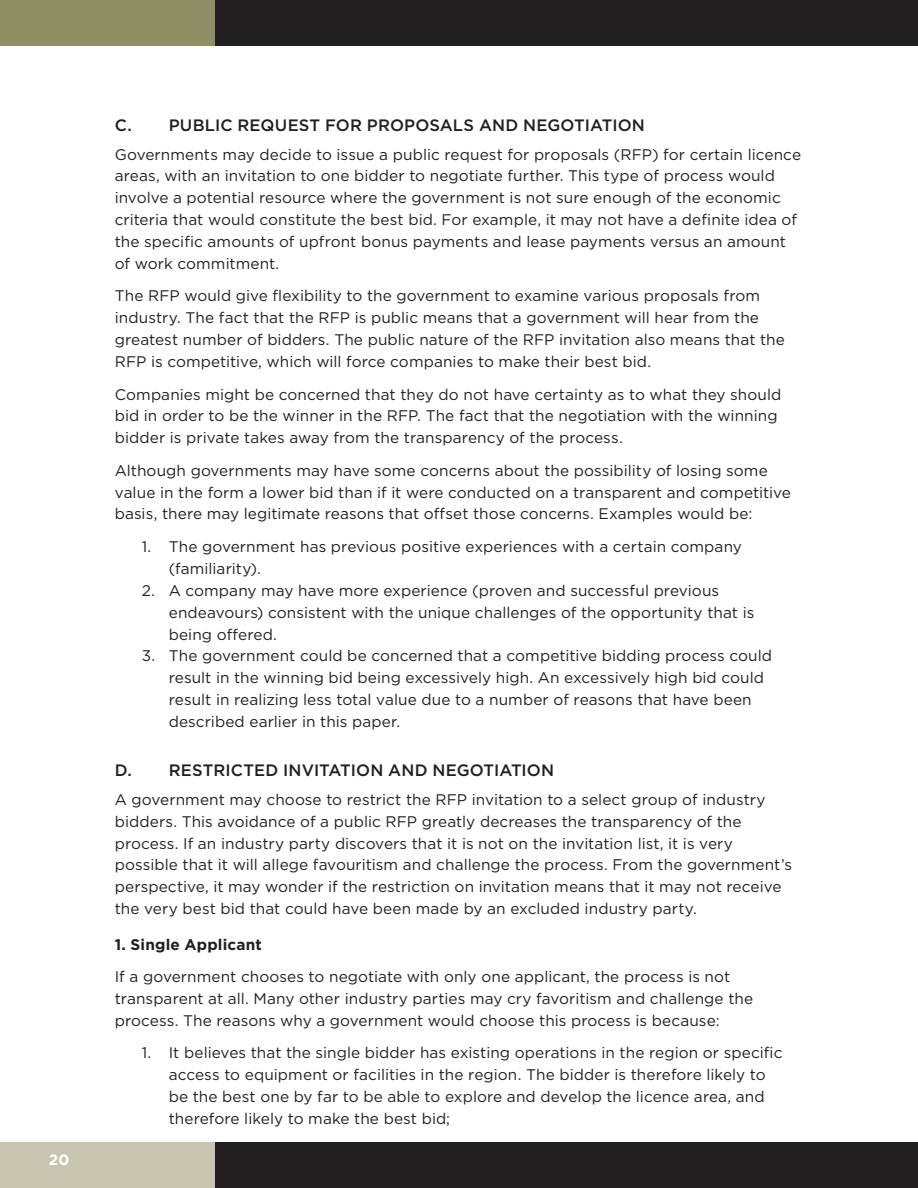
<style>
.page{position:relative;width:918px;height:1188px;background:#fff}
.page>*{position:absolute;margin:0;border:0;box-sizing:border-box;transform-origin:0 0}
.Heading_2{font:500 16.5px "Gotham";letter-spacing:.005em;color:#231f20}
.Body{font:15.3px/21.9px "Gotham";letter-spacing:.005em;color:#231f20}
.Body-2{font:700 15.3px "Gotham";letter-spacing:.01em;color:#231f20}
.t1{font:700 15px "Gotham";color:#fff}
</style>
<div class="page">
<div style="left:0;top:1143px;width:215px;height:45px;background:#c7c5af"></div>
<div style="left:0;top:0;width:215px;height:45px;background:#8e8f66"></div>
<div style="left:215px;top:1143px;width:703px;height:45px;background:#231f20"></div>
<div style="left:215px;top:0;width:703px;height:45px;background:#231f20"></div>
<p class="t1" style="left:49px;top:1150px;width:22px">20</p>
<p class="Heading_2" style="left:115px;top:114px;width:532px">C. PUBLIC REQUEST FOR PROPOSALS AND NEGOTIATION</p>
<p class="Body" style="left:115px;top:143px;width:688px">Governments may decide to issue a public request for proposals (RFP) for certain licence areas, with an invitation to one bidder to negotiate further. This type of process would involve a potential resource where the government is not sure enough of the economic criteria that would constitute the best bid. For example, it may not have a definite idea of the specific amounts of upfront bonus payments and lease payments versus an amount of work commitment.</p>
<p class="Body" style="left:115px;top:285px;width:672px">The RFP would give flexibility to the government to examine various proposals from industry. The fact that the RFP is public means that a government will hear from the greatest number of bidders. The public nature of the RFP invitation also means that the RFP is competitive, which will force companies to make their best bid.</p>
<p class="Body" style="left:115px;top:383px;width:668px">Companies might be concerned that they do not have certainty as to what they should bid in order to be the winner in the RFP. The fact that the negotiation with the winning bidder is private takes away from the transparency of the process.</p>
<p class="Body" style="left:115px;top:459px;width:678px">Although governments may have some concerns about the possibility of losing some value in the form a lower bid than if it were conducted on a transparent and competitive basis, there may legitimate reasons that offset those concerns. Examples would be:</p>
<p class="Body" style="left:169px;top:535px;width:575px;text-indent:-27px">1. The government has previous positive experiences with a certain company (familiarity).</p>
<p class="Body" style="left:169px;top:579px;width:587px;text-indent:-27px">2. A company may have more experience (proven and successful previous endeavours) consistent with the unique challenges of the opportunity that is being offered.</p>
<p class="Body" style="left:169px;top:645px;width:605px;text-indent:-27px">3. The government could be concerned that a competitive bidding process could result in the winning bid being excessively high. An excessively high bid could result in realizing less total value due to a number of reasons that have been described earlier in this paper.</p>
<p class="Heading_2" style="left:115px;top:759px;width:441px">D. RESTRICTED INVITATION AND NEGOTIATION</p>
<p class="Body" style="left:115px;top:788px;width:679px">A government may choose to restrict the RFP invitation to a select group of industry bidders. This avoidance of a public RFP greatly decreases the transparency of the process. If an industry party discovers that it is not on the invitation list, it is very possible that it will allege favouritism and challenge the process. From the government’s perspective, it may wonder if the restriction on invitation means that it may not receive the very best bid that could have been made by an excluded industry party.</p>
<p class="Body-2" style="left:115px;top:934px;width:149px">1. Single Applicant</p>
<p class="Body" style="left:115px;top:965px;width:640px">If a government chooses to negotiate with only one applicant, the process is not transparent at all. Many other industry parties may cry favoritism and challenge the process. The reasons why a government would choose this process is because:</p>
<p class="Body" style="left:169px;top:1042px;width:615px;text-indent:-27px">1. It believes that the single bidder has existing operations in the region or specific access to equipment or facilities in the region. The bidder is therefore likely to be the best one by far to be able to explore and develop the licence area, and therefore likely to make the best bid;</p>
</div>
